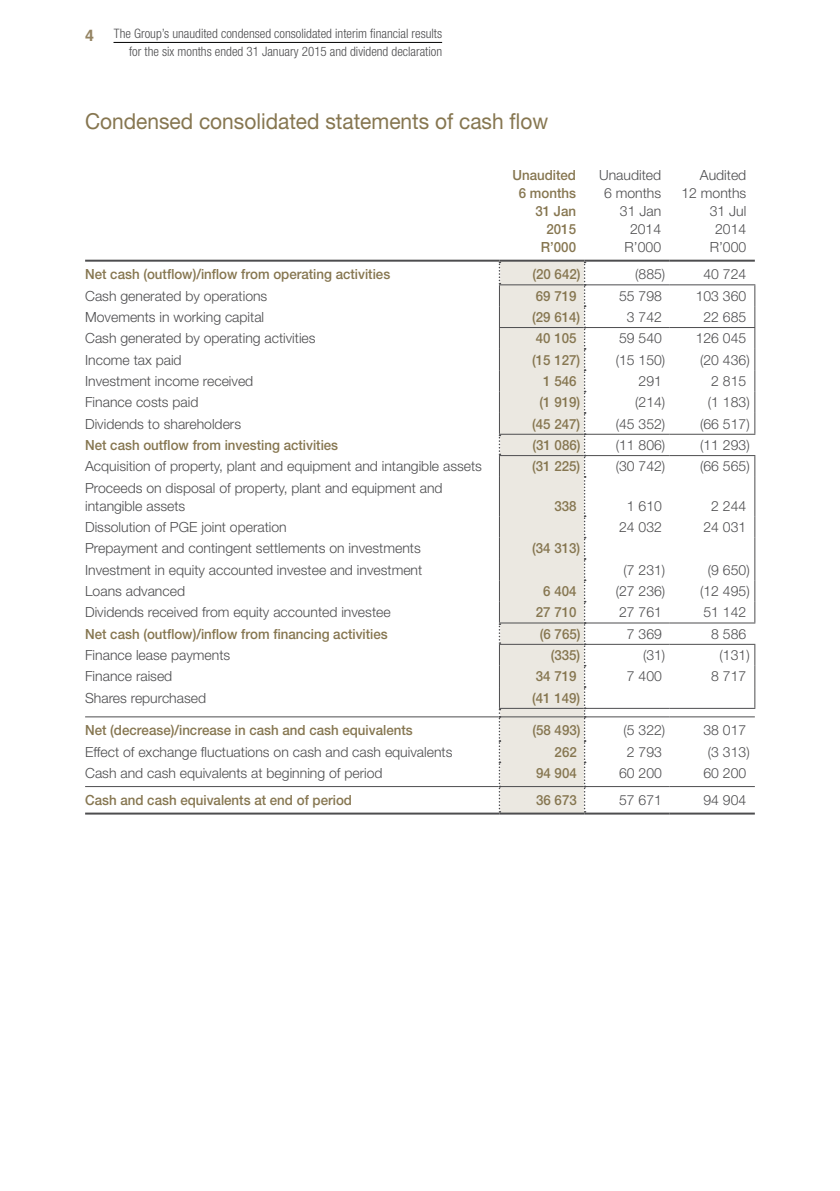
<style>
.page{position:relative;width:840px;height:1191px;background:#fff}
.page>*{position:absolute;margin:0;border:0;box-sizing:border-box;transform-origin:0 0}
.t1{font:22px "Helvetica Neue LT Std";color:#867650;scale:.95 1}
.t2{font:300 14px/18px "Helvetica Neue LT Std";color:#4d4d4f;text-align:right}
.t3{font:500 14px/18px "Helvetica Neue LT Std";color:#867650;text-align:right;scale:.95 1}
.t4{font:300 condensed 13px/18px "Helvetica Neue LT Std";color:#4d4d4f;text-align:right}
.s1{font-family:"Helvetica";font-weight:700;font-stretch:normal;font-size:16px;color:#948463}
</style>
<div class="page">
<hr style="left:113px;top:42px;width:329px;height:1px;background:#000">
<div style="left:499px;top:262px;width:84px;height:550px;background:#ebe8e1"></div>
<hr style="left:85px;top:260px;width:414px;height:2px;background:#4d4d4f">
<hr style="left:499px;top:260px;width:85px;height:2px;background:#4d4d4f">
<hr style="left:584px;top:260px;width:85px;height:2px;background:#4d4d4f">
<hr style="left:669px;top:260px;width:85px;height:2px;background:#4d4d4f">
<hr style="left:498px;top:327px;width:85px;height:1px;background:#4d4d4f">
<hr style="left:585px;top:327px;width:84px;height:1px;background:#4d4d4f">
<hr style="left:669px;top:327px;width:86px;height:1px;background:#4d4d4f">
<hr style="left:85px;top:716px;width:413px;height:1px;background:#4d4d4f">
<hr style="left:500px;top:716px;width:83px;height:1px;background:#4d4d4f">
<hr style="left:585px;top:716px;width:84px;height:1px;background:#4d4d4f">
<hr style="left:669px;top:716px;width:85px;height:1px;background:#4d4d4f">
<hr style="left:85px;top:786px;width:413px;height:1px;background:#4d4d4f">
<hr style="left:500px;top:786px;width:83px;height:1px;background:#4d4d4f">
<hr style="left:585px;top:786px;width:84px;height:1px;background:#4d4d4f">
<hr style="left:669px;top:786px;width:85px;height:1px;background:#4d4d4f">
<hr style="left:85px;top:812px;width:414px;height:2px;background:#4d4d4f">
<hr style="left:499px;top:812px;width:85px;height:2px;background:#4d4d4f">
<hr style="left:584px;top:812px;width:85px;height:2px;background:#4d4d4f">
<hr style="left:669px;top:812px;width:85px;height:2px;background:#4d4d4f">
<hr style="left:498px;top:284px;width:85px;height:1px;background:#4d4d4f">
<hr style="left:585px;top:284px;width:84px;height:1px;background:#4d4d4f">
<hr style="left:669px;top:284px;width:86px;height:1px;background:#4d4d4f">
<svg style="left:754px;top:285px;width:1px;height:149px"></svg>
<hr style="left:498px;top:434px;width:85px;height:1px;background:#4d4d4f">
<hr style="left:585px;top:434px;width:84px;height:1px;background:#4d4d4f">
<hr style="left:669px;top:434px;width:86px;height:1px;background:#4d4d4f">
<hr style="left:498px;top:455px;width:85px;height:1px;background:#4d4d4f">
<hr style="left:585px;top:455px;width:84px;height:1px;background:#4d4d4f">
<hr style="left:669px;top:455px;width:86px;height:1px;background:#4d4d4f">
<svg style="left:754px;top:456px;width:1px;height:21px"></svg>
<hr style="left:498px;top:477px;width:1px;height:39px;background:#4d4d4f">
<hr style="left:754px;top:477px;width:1px;height:39px;background:#4d4d4f">
<svg style="left:754px;top:516px;width:1px;height:106px"></svg>
<hr style="left:498px;top:622px;width:85px;height:1px;background:#4d4d4f">
<hr style="left:585px;top:622px;width:84px;height:1px;background:#4d4d4f">
<hr style="left:669px;top:622px;width:86px;height:1px;background:#4d4d4f">
<hr style="left:498px;top:644px;width:85px;height:1px;background:#4d4d4f">
<hr style="left:585px;top:644px;width:84px;height:1px;background:#4d4d4f">
<hr style="left:669px;top:644px;width:86px;height:1px;background:#4d4d4f">
<svg style="left:754px;top:645px;width:1px;height:63px"></svg>
<hr style="left:498px;top:708px;width:85px;height:1px;background:#4d4d4f">
<hr style="left:585px;top:708px;width:84px;height:1px;background:#4d4d4f">
<hr style="left:669px;top:708px;width:86px;height:1px;background:#4d4d4f">
<svg style="left:498px;top:262px;width:2px;height:215px"></svg>
<svg style="left:498px;top:516px;width:2px;height:296px"></svg>
<svg style="left:583px;top:262px;width:2px;height:550px"></svg>
<p class="t4" style="left:85px;top:24px;width:358px"><span class="s1">4</span> The Group’s unaudited condensed consolidated interim financial results for the six months ended 31 January 2015 and dividend declaration</p>
<h1 class="t1" style="left:85px;top:108px;width:488px">Condensed consolidated statements of cash flow</h1>
<p class="t3" style="left:512px;top:166px;width:68px">Unaudited<br>6 months<br>31 Jan<br>2015<br>R’000</p>
<p class="t2" style="left:599px;top:166px;width:63px">Unaudited<br>6 months<br>31 Jan<br>2014<br>R’000</p>
<p class="t2" style="left:681px;top:166px;width:66px">Audited<br>12 months<br>31 Jul<br>2014<br>R’000</p>
<p class="t3" style="left:85px;top:265px;width:322px">Net cash (outflow)/inflow from operating activities</p>
<p class="t3" style="left:532px;top:265px;width:52px">(20 642)</p>
<p class="t2" style="left:634px;top:265px;width:32px">(885)</p>
<p class="t2" style="left:703px;top:265px;width:44px">40 724</p>
<p class="t2" style="left:85px;top:286px;width:184px">Cash generated by operations</p>
<p class="t3" style="left:535px;top:286px;width:44px">69 719</p>
<p class="t2" style="left:618px;top:286px;width:44px">55 798</p>
<p class="t2" style="left:695px;top:286px;width:52px">103 360</p>
<p class="t2" style="left:85px;top:307px;width:180px">Movements in working capital</p>
<p class="t3" style="left:532px;top:308px;width:52px">(29 614)</p>
<p class="t2" style="left:626px;top:307px;width:37px">3 742</p>
<p class="t2" style="left:703px;top:307px;width:44px">22 685</p>
<p class="t2" style="left:85px;top:329px;width:232px">Cash generated by operating activities</p>
<p class="t3" style="left:535px;top:329px;width:44px">40 105</p>
<p class="t2" style="left:618px;top:329px;width:44px">59 540</p>
<p class="t2" style="left:695px;top:329px;width:52px">126 045</p>
<p class="t2" style="left:85px;top:350px;width:98px">Income tax paid</p>
<p class="t3" style="left:532px;top:350px;width:52px">(15 127)</p>
<p class="t2" style="left:615px;top:350px;width:51px">(15 150)</p>
<p class="t2" style="left:699px;top:350px;width:51px">(20 436)</p>
<p class="t2" style="left:85px;top:371px;width:170px">Investment income received</p>
<p class="t3" style="left:543px;top:372px;width:37px">1 546</p>
<p class="t2" style="left:638px;top:371px;width:25px">291</p>
<p class="t2" style="left:710px;top:371px;width:37px">2 815</p>
<p class="t2" style="left:85px;top:393px;width:115px">Finance costs paid</p>
<p class="t3" style="left:539px;top:393px;width:44px">(1 919)</p>
<p class="t2" style="left:634px;top:393px;width:32px">(214)</p>
<p class="t2" style="left:707px;top:393px;width:43px">(1 183)</p>
<p class="t2" style="left:85px;top:414px;width:157px">Dividends to shareholders</p>
<p class="t3" style="left:532px;top:414px;width:52px">(45 247)</p>
<p class="t2" style="left:615px;top:414px;width:51px">(45 352)</p>
<p class="t2" style="left:699px;top:414px;width:51px">(66 517)</p>
<p class="t3" style="left:85px;top:436px;width:268px">Net cash outflow from investing activities</p>
<p class="t3" style="left:532px;top:436px;width:52px">(31 086)</p>
<p class="t2" style="left:615px;top:435px;width:51px">(11 806)</p>
<p class="t2" style="left:699px;top:435px;width:51px">(11 293)</p>
<p class="t2" style="left:85px;top:457px;width:398px">Acquisition of property, plant and equipment and intangible assets</p>
<p class="t3" style="left:532px;top:457px;width:52px">(31 225)</p>
<p class="t2" style="left:615px;top:457px;width:51px">(30 742)</p>
<p class="t2" style="left:699px;top:457px;width:51px">(66 565)</p>
<p class="t2" style="left:85px;top:478px;width:359px;text-align:left">Proceeds on disposal of property, plant and equipment and intangible assets</p>
<p class="t3" style="left:554px;top:496px;width:25px">338</p>
<p class="t2" style="left:626px;top:496px;width:37px">1 610</p>
<p class="t2" style="left:710px;top:496px;width:37px">2 244</p>
<p class="t2" style="left:85px;top:517px;width:203px">Dissolution of PGE joint operation</p>
<p class="t2" style="left:618px;top:517px;width:44px">24 032</p>
<p class="t2" style="left:703px;top:517px;width:44px">24 031</p>
<p class="t2" style="left:85px;top:539px;width:337px">Prepayment and contingent settlements on investments</p>
<p class="t3" style="left:532px;top:539px;width:52px">(34 313)</p>
<p class="t2" style="left:85px;top:560px;width:338px">Investment in equity accounted investee and investment</p>
<p class="t2" style="left:623px;top:560px;width:43px">(7 231)</p>
<p class="t2" style="left:707px;top:560px;width:43px">(9 650)</p>
<p class="t2" style="left:85px;top:581px;width:101px">Loans advanced</p>
<p class="t3" style="left:543px;top:582px;width:37px">6 404</p>
<p class="t2" style="left:615px;top:581px;width:51px">(27 236)</p>
<p class="t2" style="left:699px;top:581px;width:51px">(12 495)</p>
<p class="t2" style="left:85px;top:603px;width:307px">Dividends received from equity accounted investee</p>
<p class="t3" style="left:535px;top:603px;width:44px">27 710</p>
<p class="t2" style="left:618px;top:603px;width:44px">27 761</p>
<p class="t2" style="left:703px;top:603px;width:44px">51 142</p>
<p class="t3" style="left:85px;top:624px;width:320px">Net cash (outflow)/inflow from financing activities</p>
<p class="t3" style="left:539px;top:624px;width:44px">(6 765)</p>
<p class="t2" style="left:626px;top:624px;width:37px">7 369</p>
<p class="t2" style="left:710px;top:624px;width:37px">8 586</p>
<p class="t2" style="left:85px;top:645px;width:146px">Finance lease payments</p>
<p class="t3" style="left:550px;top:646px;width:33px">(335)</p>
<p class="t2" style="left:642px;top:645px;width:24px">(31)</p>
<p class="t2" style="left:719px;top:645px;width:32px">(131)</p>
<p class="t2" style="left:85px;top:667px;width:89px">Finance raised</p>
<p class="t3" style="left:535px;top:667px;width:44px">34 719</p>
<p class="t2" style="left:626px;top:667px;width:37px">7 400</p>
<p class="t2" style="left:710px;top:667px;width:37px">8 717</p>
<p class="t2" style="left:85px;top:688px;width:122px">Shares repurchased</p>
<p class="t3" style="left:532px;top:688px;width:52px">(41 149)</p>
<p class="t3" style="left:85px;top:721px;width:346px">Net (decrease)/increase in cash and cash equivalents</p>
<p class="t3" style="left:532px;top:721px;width:52px">(58 493)</p>
<p class="t2" style="left:623px;top:721px;width:43px">(5 322)</p>
<p class="t2" style="left:703px;top:721px;width:44px">38 017</p>
<p class="t2" style="left:85px;top:742px;width:368px">Effect of exchange fluctuations on cash and cash equivalents</p>
<p class="t3" style="left:554px;top:742px;width:25px">262</p>
<p class="t2" style="left:626px;top:742px;width:37px">2 793</p>
<p class="t2" style="left:707px;top:742px;width:43px">(3 313)</p>
<p class="t2" style="left:85px;top:764px;width:299px">Cash and cash equivalents at beginning of period</p>
<p class="t3" style="left:536px;top:764px;width:44px">94 904</p>
<p class="t2" style="left:618px;top:764px;width:44px">60 200</p>
<p class="t2" style="left:703px;top:764px;width:44px">60 200</p>
<p class="t3" style="left:85px;top:791px;width:282px">Cash and cash equivalents at end of period</p>
<p class="t3" style="left:536px;top:791px;width:44px">36 673</p>
<p class="t2" style="left:618px;top:791px;width:44px">57 671</p>
<p class="t2" style="left:703px;top:791px;width:44px">94 904</p>
</div>
